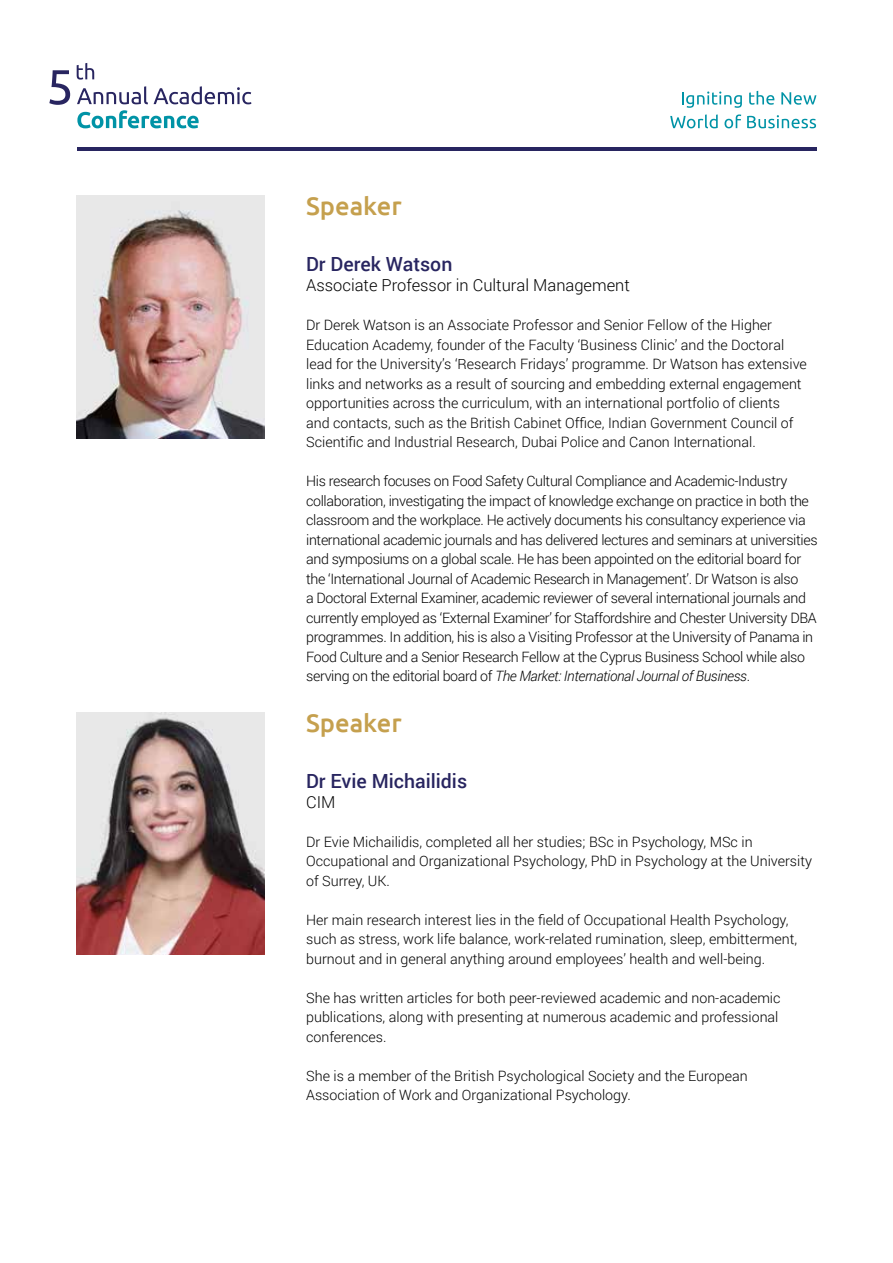
<style>
.page{position:relative;width:893px;height:1263px;background:#fff}
.page>*{position:absolute;margin:0;border:0;box-sizing:border-box;transform-origin:0 0}
.t1{font:500 25.5px "Ubuntu";color:#c5a04e}
.t2{font:500 19.5px "Roboto";color:#282560}
.t3{font:300 16.5px "Roboto";color:#000}
.t4{font:300 14.25px/19.5px "Roboto";color:#000}
.t5{font:300 14.25px/19.5px "Roboto";letter-spacing:-.025em;color:#000}
.s1{font-style:italic}
</style>
<div class="page">
<hr style="left:77px;top:148px;width:739px;height:3px;background:#282560">
<svg style="left:77px;top:86px;width:71px;height:18px"></svg>
<svg style="left:154px;top:86px;width:97px;height:18px"></svg>
<svg style="left:77px;top:110px;width:122px;height:18px"></svg>
<svg style="left:49px;top:70px;width:21px;height:35px"></svg>
<svg style="left:77px;top:63px;width:17px;height:17px"></svg>
<svg style="left:682px;top:91px;width:60px;height:17px"></svg>
<svg style="left:749px;top:91px;width:25px;height:14px"></svg>
<svg style="left:781px;top:92px;width:35px;height:13px"></svg>
<svg style="left:670px;top:114px;width:48px;height:14px"></svg>
<svg style="left:724px;top:114px;width:17px;height:14px"></svg>
<svg style="left:747px;top:115px;width:69px;height:13px"></svg>
<img style="left:77px;top:712px;width:188px;height:243px">
<img style="left:77px;top:196px;width:188px;height:242px">
<h1 class="t1" style="left:306px;top:190px;width:97px">Speaker</h1>
<h2 class="t2" style="left:306px;top:251px;width:148px">Dr Derek Watson</h2>
<p class="t3" style="left:306px;top:274px;width:325px">Associate Professor in Cultural Management</p>
<p class="t4" style="left:306px;top:315px;width:502px">Dr Derek Watson is an Associate Professor and Senior Fellow of the Higher Education Academy, founder of the Faculty ‘Business Clinic’ and the Doctoral lead for the University’s ‘Research Fridays’ programme. Dr Watson has extensive links and networks as a result of sourcing and embedding external engagement opportunities across the curriculum, with an international portfolio of clients and contacts, such as the British Cabinet Office, Indian Government Council of Scientific and Industrial Research, Dubai Police and Canon International.</p>
<p class="t5" style="left:306px;top:471px;width:513px">His research focuses on Food Safety Cultural Compliance and Academic-Industry collaboration, investigating the impact of knowledge exchange on practice in both the classroom and the workplace. He actively documents his consultancy experience via international academic journals and has delivered lectures and seminars at universities and symposiums on a global scale. He has been appointed on the editorial board for the ‘International Journal of Academic Research in Management’. Dr Watson is also<br>a Doctoral External Examiner, academic reviewer of several international journals and currently employed as ‘External Examiner’ for Staffordshire and Chester University DBA programmes. In addition, his is also a Visiting Professor at the University of Panama in Food Culture and a Senior Research Fellow at the Cyprus Business School while also serving on the editorial board of <span class="s1">The Market: International Journal of Business</span>.</p>
<h1 class="t1" style="left:306px;top:707px;width:97px">Speaker</h1>
<h2 class="t2" style="left:306px;top:767px;width:162px">Dr Evie Michailidis</h2>
<p class="t3" style="left:306px;top:790px;width:31px">CIM</p>
<p class="t4" style="left:306px;top:831px;width:507px">Dr Evie Michailidis, completed all her studies; BSc in Psychology, MSc in<br>Occupational and Organizational Psychology, PhD in Psychology at the University of Surrey, UK.</p>
<p class="t4" style="left:306px;top:909px;width:493px">Her main research interest lies in the field of Occupational Health Psychology, such as stress, work life balance, work-related rumination, sleep, embitterment, burnout and in general anything around employees’ health and well-being.</p>
<p class="t4" style="left:306px;top:987px;width:476px">She has written articles for both peer-reviewed academic and non-academic publications, along with presenting at numerous academic and professional conferences.</p>
<p class="t4" style="left:306px;top:1065px;width:443px">She is a member of the British Psychological Society and the European<br>Association of Work and Organizational Psychology.</p>
</div>
